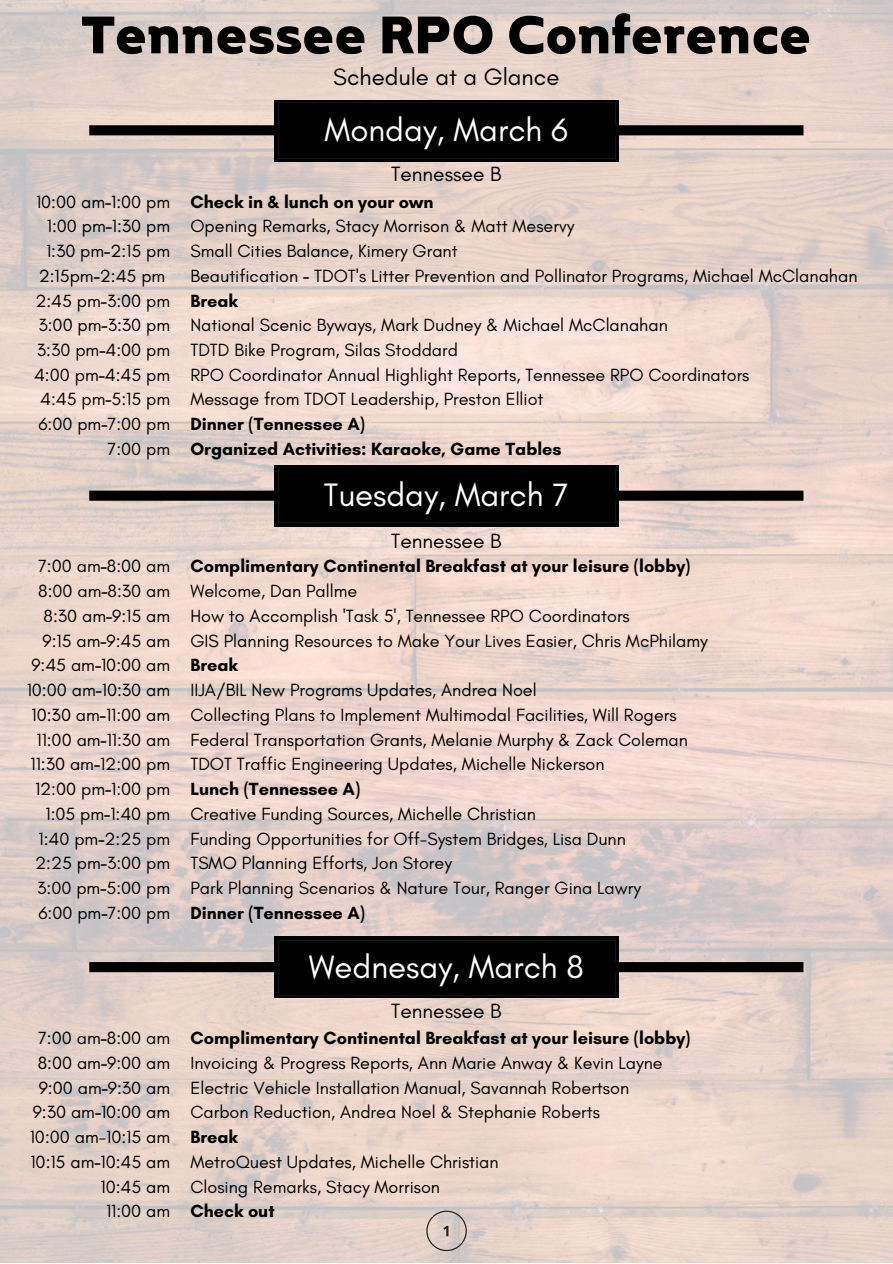
<style>
.page{position:relative;width:893px;height:1264px;background:#fff}
.page>*{position:absolute;margin:0;border:0;box-sizing:border-box;transform-origin:0 0}
.t1{font:800 63px "Boriboon";color:#000}
.t2{font:33px "Glacial Indifference";color:#fff}
.t3{font:24px "Glacial Indifference";color:#000}
.t4{font:21px "Glacial Indifference";color:#000}
.t5{font:18px/24.8px "Glacial Indifference";color:#000}
.t6{font:700 18px/24.8px "Glacial Indifference";color:#000}
.s1{font-weight:700}
</style>
<div class="page">
<img style="left:0;top:0;width:892px;height:1262px">
<div style="left:274px;top:99px;width:344px;height:62px;background:#000"></div>
<svg style="left:277px;top:102px;width:338px;height:57px"></svg>
<div style="left:89px;top:125px;width:714px;height:10px;background:#000"></div>
<div style="left:274px;top:465px;width:344px;height:62px;background:#000"></div>
<svg style="left:278px;top:469px;width:336px;height:54px"></svg>
<div style="left:89px;top:490px;width:714px;height:11px;background:#000"></div>
<div style="left:274px;top:936px;width:344px;height:62px;background:linear-gradient(to right,#000,#000)"></div>
<div style="left:277px;top:939px;width:338px;height:56px;background:#000"></div>
<div style="left:89px;top:962px;width:714px;height:10px;background:#000"></div>
<svg style="left:426px;top:1210px;width:41px;height:41px"></svg>
<h1 class="t1" style="left:81px;top:-5px;width:731px">Tennessee RPO Conference</h1>
<h3 class="t3" style="left:333px;top:62px;width:228px">Schedule at a Glance</h3>
<h2 class="t2" style="left:324px;top:110px;width:245px">Monday, March 6</h2>
<p class="t4" style="left:391px;top:161px;width:112px">Tennessee B</p>
<p class="t5" style="left:34px;top:189px;width:138px;text-align:right">10:00 am<span class="s1">-</span>1:00 pm<br>1:00 pm<span class="s1">-</span>1:30 pm<br>1:30 pm<span class="s1">-</span>2:15 pm<br>2:15pm<span class="s1">-</span>2:45 pm<br>2:45 pm<span class="s1">-</span>3:00 pm<br>3:00 pm<span class="s1">-</span>3:30 pm<br>3:30 pm<span class="s1">-</span>4:00 pm<br>4:00 pm<span class="s1">-</span>4:45 pm<br>4:45 pm<span class="s1">-</span>5:15 pm<br>6:00 pm<span class="s1">-</span>7:00 pm<br>7:00 pm</p>
<p class="t6" style="left:190px;top:189px;width:244px">Check in &amp; lunch on your own</p>
<p class="t5" style="left:190px;top:213px;width:668px">Opening Remarks, Stacy Morrison &amp; Matt Meservy<br>Small Cities Balance, Kimery Grant<br>Beautification <span class="s1">-</span> TDOT's Litter Prevention and Pollinator Programs, Michael McClanahan <span class="s1">Break</span></p>
<p class="t5" style="left:190px;top:312px;width:560px">National Scenic Byways, Mark Dudney &amp; Michael McClanahan<br>TDTD Bike Program, Silas Stoddard<br>RPO Coordinator Annual Highlight Reports, Tennessee RPO Coordinators Message from TDOT Leadership, Preston Elliot</p>
<p class="t6" style="left:190px;top:411px;width:373px">Dinner (Tennessee A)<br>Organized Activities: Karaoke, Game Tables</p>
<h2 class="t2" style="left:324px;top:475px;width:246px">Tuesday, March 7</h2>
<p class="t4" style="left:391px;top:528px;width:112px">Tennessee B</p>
<p class="t5" style="left:27px;top:553px;width:145px;text-align:right">7:00 am<span class="s1">-</span>8:00 am<br>8:00 am<span class="s1">-</span>8:30 am<br>8:30 am<span class="s1">-</span>9:15 am<br>9:15 am<span class="s1">-</span>9:45 am<br>9:45 am<span class="s1">-</span>10:00 am<br>10:00 am<span class="s1">-</span>10:30 am<br>10:30 am<span class="s1">-</span>11:00 am<br>11:00 am<span class="s1">-</span>11:30 am<br>11:30 am<span class="s1">-</span>12:00 pm<br>12:00 pm<span class="s1">-</span>1:00 pm<br>1:05 pm<span class="s1">-</span>1:40 pm<br>1:40 pm<span class="s1">-</span>2:25 pm<br>2:25 pm<span class="s1">-</span>3:00 pm<br>3:00 pm<span class="s1">-</span>5:00 pm<br>6:00 pm<span class="s1">-</span>7:00 pm</p>
<p class="t6" style="left:190px;top:553px;width:501px">Complimentary Continental Breakfast at your leisure (lobby)</p>
<p class="t5" style="left:190px;top:578px;width:519px">Welcome, Dan Pallme<br>How to Accomplish 'Task 5', Tennessee RPO Coordinators<br>GIS Planning Resources to Make Your Lives Easier, Chris McPhilamy</p>
<p class="t6" style="left:190px;top:652px;width:49px">Break</p>
<p class="t5" style="left:190px;top:677px;width:499px">IIJA/BIL New Programs Updates, Andrea Noel<br>Collecting Plans to Implement Multimodal Facilities, Will Rogers Federal Transportation Grants, Melanie Murphy &amp; Zack Coleman TDOT Traffic Engineering Updates, Michelle Nickerson</p>
<p class="t6" style="left:190px;top:776px;width:171px">Lunch (Tennessee A)</p>
<p class="t5" style="left:190px;top:801px;width:452px">Creative Funding Sources, Michelle Christian<br>Funding Opportunities for Off-System Bridges, Lisa Dunn TSMO Planning Efforts, Jon Storey<br>Park Planning Scenarios &amp; Nature Tour, Ranger Gina Lawry</p>
<p class="t6" style="left:190px;top:900px;width:176px">Dinner (Tennessee A)</p>
<h2 class="t2" style="left:309px;top:946px;width:276px">Wednesay, March 8</h2>
<p class="t4" style="left:391px;top:997px;width:112px">Tennessee B</p>
<p class="t5" style="left:30px;top:1025px;width:142px;text-align:right">7:00 am<span class="s1">-</span>8:00 am<br>8:00 am<span class="s1">-</span>9:00 am<br>9:00 am<span class="s1">-</span>9:30 am<br>9:30 am<span class="s1">-</span>10:00 am<br>10:00 am-10:15 am<br>10:15 am<span class="s1">-</span>10:45 am<br>10:45 am<br>11:00 am</p>
<p class="t6" style="left:190px;top:1025px;width:501px">Complimentary Continental Breakfast at your leisure (lobby)</p>
<p class="t5" style="left:190px;top:1050px;width:473px">Invoicing &amp; Progress Reports, Ann Marie Anway &amp; Kevin Layne<br>Electric Vehicle Installation Manual, Savannah Robertson<br>Carbon Reduction, Andrea Noel &amp; Stephanie Roberts</p>
<p class="t6" style="left:190px;top:1124px;width:49px">Break</p>
<p class="t5" style="left:190px;top:1149px;width:310px">MetroQuest Updates, Michelle Christian<br>Closing Remarks, Stacy Morrison</p>
<p class="t6" style="left:190px;top:1198px;width:86px">Check out</p>
</div>
